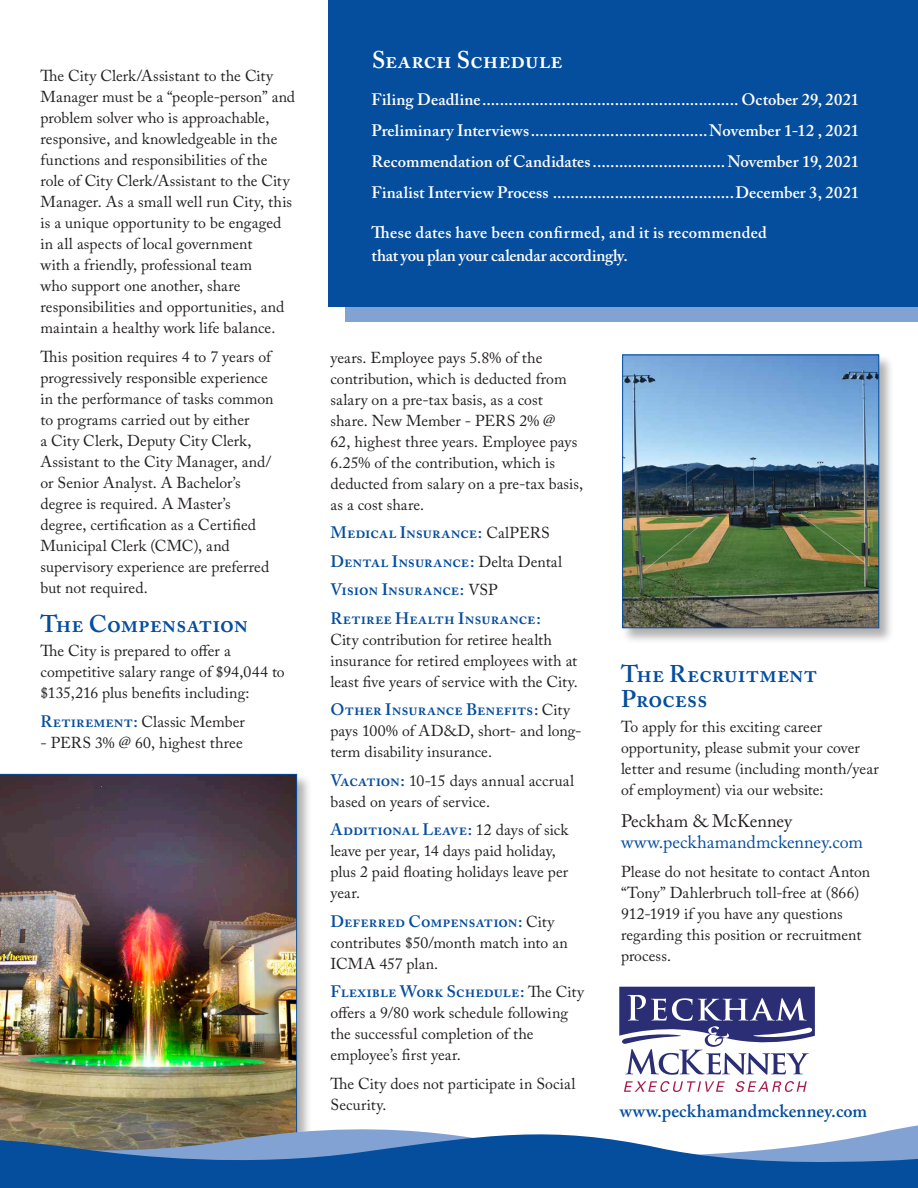
<style>
.page{position:relative;width:918px;height:1188px;background:#fff}
.page>*{position:absolute;margin:0;border:0;box-sizing:border-box;transform-origin:0 0}
.Subhead_1{font:600 24px/25.5px "Adobe Caslon Pro";letter-spacing:.005em;color:#054d9d}
.Subhead_1-2{font:600 24px "Adobe Caslon Pro";letter-spacing:.005em;color:#fff}
.Contact_info{font:18px "Adobe Caslon Pro";letter-spacing:.005em;color:#054d9d}
.filing_text{font:600 18px "Adobe Caslon Pro";letter-spacing:.03em;color:#054d9d}
.Contact_info-2{font:18px "Adobe Caslon Pro";color:#231f20}
.Search_text{font:600 16.5px/22.5px "Adobe Caslon Pro";letter-spacing:.01em;color:#fff}
.Body{font:16.5px "Adobe Caslon Semibold SC";letter-spacing:.005em;color:#054d9d}
.Body-2{font:15.75px/21px "Adobe Caslon Pro";letter-spacing:.005em;color:#231f20}
.s1{font-family:"Adobe Caslon Semibold SC";font-size:16.5px;color:#054d9d}
.s2{font-family:"Adobe Caslon Pro";font-size:15.75px;color:#231f20}
</style>
<div class="page">
<div style="left:0;top:773px;width:313px;height:413px;background:#231f20;opacity:.35"></div>
<img style="left:0;top:774px;width:297px;height:334px">
<svg style="left:619px;top:987px;width:196px;height:88px"></svg>
<svg style="left:624px;top:1081px;width:101px;height:11px"></svg>
<svg style="left:735px;top:1081px;width:72px;height:11px"></svg>
<div style="left:346px;top:110px;width:572px;height:212px;background:#83a2d4"></div>
<div style="left:328px;top:0;width:590px;height:307px;background:#054d9d"></div>
<svg style="left:0;top:1108px;width:313px;height:17px;background:#81765a"></svg>
<svg style="left:0;top:1125px;width:917px;height:63px;background:#4a79ad"></svg>
<div style="left:621px;top:354px;width:274px;height:290px;background:#231f20;opacity:.35"></div>
<img style="left:624px;top:357px;width:253px;height:269px">
<div style="left:622px;top:355px;width:257px;height:273px;border:1px solid #054d9d"></div>
<svg style="left:917px;top:1125px;width:1px;height:63px"></svg>
<p class="Body-2" style="left:40px;top:65px;width:256px">The City Clerk/Assistant to the City Manager must be a “people-person” and problem solver who is approachable, responsive, and knowledgeable in the functions and responsibilities of the<br>role of City Clerk/Assistant to the City Manager. As a small well run City, this is a unique opportunity to be engaged in all aspects of local government<br>with a friendly, professional team<br>who support one another, share responsibilities and opportunities, and maintain a healthy work life balance.</p>
<p class="Body-2" style="left:40px;top:346px;width:235px">This position requires 4 to 7 years of progressively responsible experience in the performance of tasks common to programs carried out by either<br>a City Clerk, Deputy City Clerk,<br>Assistant to the City Manager, and/ or Senior Analyst. A Bachelor’s degree is required. A Master’s degree, certification as a Certified<br>Municipal Clerk (CMC), and supervisory experience are preferred but not required.</p>
<p class="Subhead_1" style="left:40px;top:611px;width:209px">The Compensation</p>
<p class="Body-2" style="left:40px;top:640px;width:246px">The City is prepared to offer a competitive salary range of $94,044 to $135,216 plus benefits including:</p>
<p class="Body-2" style="left:40px;top:711px;width:206px"><span class="s1">Retirement:</span> Classic Member</p>
<p class="Body-2" style="left:40px;top:732px;width:204px">- PERS 3% @ 60, highest three</p>
<p class="Subhead_1-2" style="left:372px;top:45px;width:192px">Search Schedule</p>
<p class="Search_text" style="left:372px;top:88px;width:489px">Filing Deadline.......................................................... October 29, 2021</p>
<p class="Search_text" style="left:372px;top:119px;width:489px">Preliminary Interviews........................................November 1-12 , 2021</p>
<p class="Search_text" style="left:372px;top:150px;width:489px">Recommendation of Candidates..............................November 19, 2021</p>
<p class="Search_text" style="left:372px;top:181px;width:489px">Finalist Interview Process .........................................December 3, 2021</p>
<p class="Search_text" style="left:372px;top:221px;width:397px">These dates have been confirmed, and it is recommended that you plan your calendar accordingly.</p>
<p class="Body-2" style="left:330px;top:347px;width:254px">years. Employee pays 5.8% of the contribution, which is deducted from salary on a pre-tax basis, as a cost share. New Member - PERS 2% @<br>62, highest three years. Employee pays<br>6.25% of the contribution, which is deducted from salary on a pre-tax basis, as a cost share.</p>
<p class="Body" style="left:330px;top:523px;width:221px">Medical Insurance: <span class="s2">CalPERS</span></p>
<p class="Body" style="left:330px;top:551px;width:233px">Dental Insurance: <span class="s2">Delta Dental</span></p>
<p class="Body" style="left:330px;top:580px;width:169px">Vision Insurance: <span class="s2">VSP</span></p>
<p class="Body" style="left:330px;top:608px;width:212px">Retiree Health Insurance:</p>
<p class="Body-2" style="left:330px;top:629px;width:249px">City contribution for retiree health insurance for retired employees with at least five years of service with the City.</p>
<p class="Body" style="left:330px;top:700px;width:241px">Other Insurance Benefits: <span class="s2">City</span></p>
<p class="Body-2" style="left:330px;top:720px;width:253px">pays 100% of AD&amp;D, short- and long&shy;term disability insurance.</p>
<p class="Body-2" style="left:330px;top:770px;width:245px"><span class="s1">Vacation:</span> 10-15 days annual accrual based on years of service.</p>
<p class="Body" style="left:330px;top:820px;width:239px">Additional Leave: <span class="s2">12 days of sick</span></p>
<p class="Body-2" style="left:330px;top:840px;width:239px">leave per year, 14 days paid holiday, plus 2 paid floating holidays leave per year.</p>
<p class="Body" style="left:330px;top:911px;width:225px">Deferred Compensation: <span class="s2">City</span></p>
<p class="Body-2" style="left:330px;top:932px;width:239px">contributes $50/month match into an<br>ICMA 457 plan.</p>
<p class="Body" style="left:330px;top:982px;width:255px">Flexible Work Schedule: <span class="s2">The City</span></p>
<p class="Body-2" style="left:330px;top:1002px;width:239px">offers a 9/80 work schedule following the successful completion of the employee’s first year.</p>
<p class="Body-2" style="left:330px;top:1073px;width:246px">The City does not participate in Social<br>Security.</p>
<p class="Subhead_1" style="left:621px;top:661px;width:198px">The Recruitment<br>Process</p>
<p class="Body-2" style="left:621px;top:716px;width:259px">To apply for this exciting career opportunity, please submit your cover letter and resume (including month/year of employment) via our website:</p>
<p class="Contact_info-2" style="left:621px;top:811px;width:173px">Peckham &amp; McKenney</p>
<p class="Contact_info" style="left:621px;top:832px;width:244px">www.peckhamandmckenney.com</p>
<p class="Body-2" style="left:621px;top:861px;width:251px">Please do not hesitate to contact Anton “Tony” Dahlerbruch toll-free at (866)<br>912-1919 if you have any questions regarding this position or recruitment process.</p>
<p class="filing_text" style="left:620px;top:1100px;width:249px">www.peckhamandmckenney.com</p>
</div>
